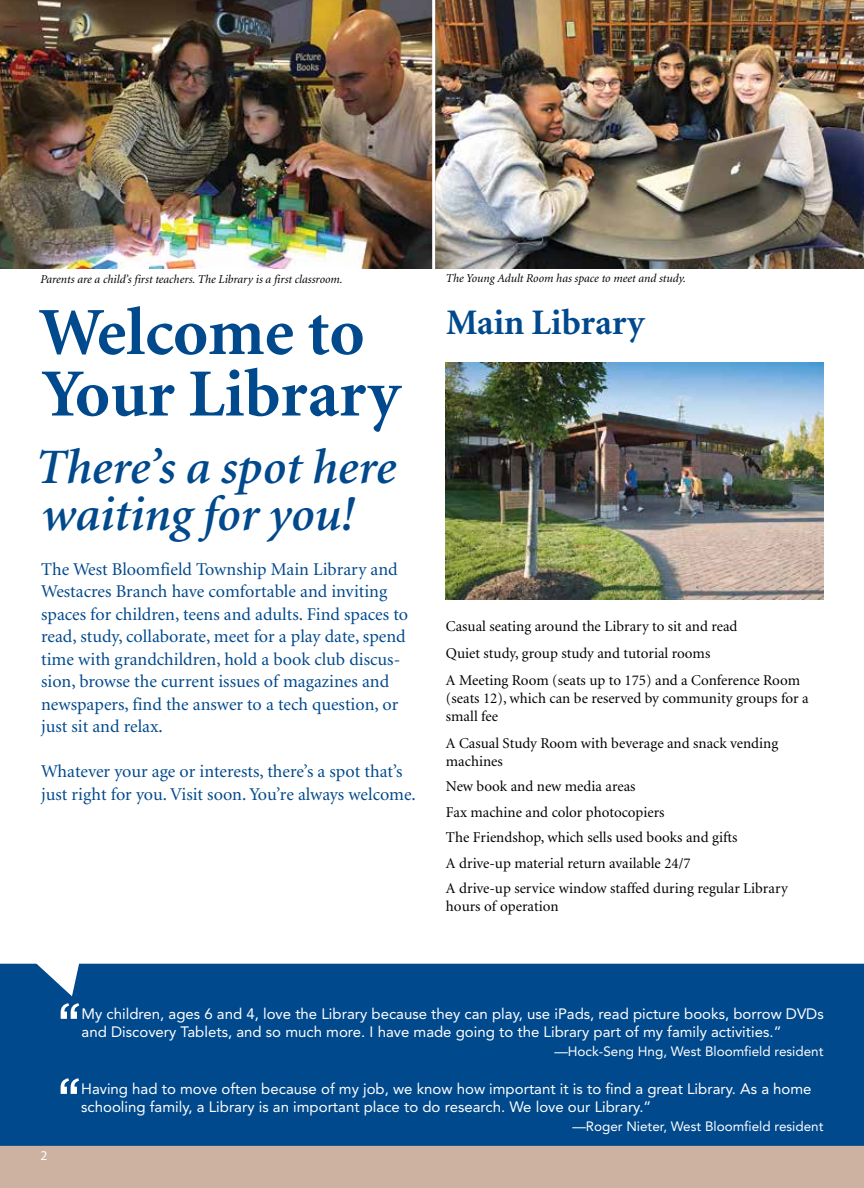
<style>
.page{position:relative;width:864px;height:1188px;background:#fff}
.page>*{position:absolute;margin:0;border:0;box-sizing:border-box;transform-origin:0 0}
.t1{font:69px "Gotham";color:#fff}
.t2{font:700 67.5px "Minion";color:#00498c}
.t3{font:italic 600 49.5px/46.5px "Minion";color:#00498c}
.t4{font:700 36px "Minion";color:#00498c}
.t5{font:18px/22.5px "Minion";color:#00498c}
.t6{font:15px/25.5px "Minion";color:#000}
.t7{font:15px/18px "Avenir";color:#fff}
.t8{font:13.5px "Avenir";color:#fff}
.t9{font:13.5px "Myriad Pro";color:#fff}
.t10{font:italic 12px "Minion";color:#000}
</style>
<div class="page">
<img style="left:0;top:0;width:864px;height:268px">
<div style="left:0;top:1133px;width:864px;height:55px;background:#cdb1a1"></div>
<div style="left:0;top:964px;width:864px;height:182px;background:#00498c"></div>
<svg style="left:0;top:963px;width:90px;height:33px"></svg>
<hr style="left:432px;top:0;width:3px;height:280px;background:#fff">
<img style="left:445px;top:362px;width:378px;height:238px">
<p class="t10" style="left:40px;top:273px;width:304px">Parents are a child’s first teachers. The Library is a first classroom.</p>
<p class="t10" style="left:446px;top:272px;width:242px">The Young Adult Room has space to meet and study.</p>
<h2 class="t2" style="left:39px;top:298px;width:327px">Welcome to</h2>
<h3 class="t4" style="left:446px;top:304px;width:200px">Main Library</h3>
<h2 class="t2" style="left:42px;top:359px;width:360px">Your Library</h2>
<h3 class="t3" style="left:36px;top:446px;width:362px">There’s a spot here waiting for you!</h3>
<p class="t5" style="left:41px;top:559px;width:368px">The West Bloomfield Township Main Library and Westacres Branch have comfortable and inviting spaces for children, teens and adults. Find spaces to read, study, collaborate, meet for a play date, spend time with grandchildren, hold a book club discus&shy;sion, browse the current issues of magazines and newspapers, find the answer to a tech question, or just sit and relax.</p>
<p class="t5" style="left:41px;top:761px;width:376px">Whatever your age or interests, there’s a spot that’s just right for you. Visit soon. You’re always welcome.</p>
<p class="t6" style="left:446px;top:613px;width:356px;line-height:27px">Casual seating around the Library to sit and read<br>Quiet study, group study and tutorial rooms<br>A Meeting Room (seats up to 175) and a Conference Room</p>
<p class="t6" style="left:446px;top:690px;width:364px;line-height:18px">(seats 12), which can be reserved by community groups for a small fee</p>
<p class="t6" style="left:446px;top:735px;width:334px;line-height:18px">A Casual Study Room with beverage and snack vending machines</p>
<p class="t6" style="left:446px;top:774px;width:343px">New book and new media areas<br>Fax machine and color photocopiers<br>The Friendshop, which sells used books and gifts<br>A drive-up material return available 24/7<br>A drive-up service window staffed during regular Library</p>
<p class="t6" style="left:446px;top:894px;width:114px">hours of operation</p>
<h1 class="t1" style="left:82px;top:1080px;width:28px;rotate:-180deg">,,</h1>
<p class="t7" style="left:82px;top:1005px;width:744px">My children, ages 6 and 4, love the Library because they can play, use iPads, read picture books, borrow DVDs and Discovery Tablets, and so much more. I have made going to the Library part of my family activities.”</p>
<p class="t8" style="left:554px;top:1044px;width:271px">—Hock-Seng Hng, West Bloomfield resident</p>
<p class="t9" style="left:41px;top:1147px;width:8px">2</p>
<h1 class="t1" style="left:82px;top:1155px;width:28px;rotate:-180deg">,,</h1>
<p class="t7" style="left:81px;top:1079px;width:732px">Having had to move often because of my job, we know how important it is to find a great Library. As a home schooling family, a Library is an important place to do research. We love our Library.”</p>
<p class="t8" style="left:572px;top:1119px;width:253px">—Roger Nieter, West Bloomfield resident</p>
</div>
